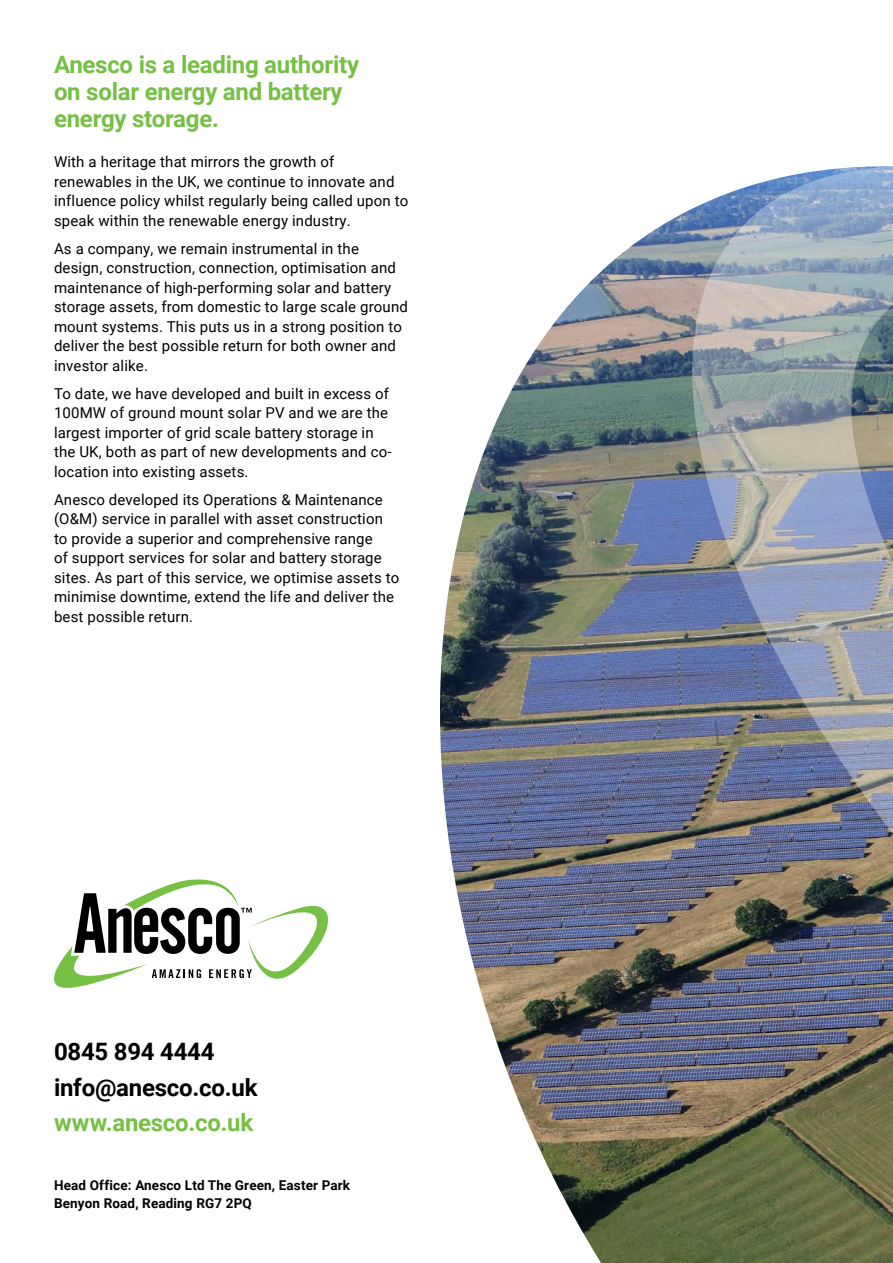
<style>
.page{position:relative;width:893px;height:1263px;background:#fff}
.page>*{position:absolute;margin:0;border:0;box-sizing:border-box;transform-origin:0 0}
.t1{font:700 24px/27px "Roboto";letter-spacing:-.01em;color:#75c045}
.t2{font:700 24px/35.5px "Roboto";letter-spacing:-.01em;color:#000}
.t3{font:15px/19.5px "Roboto";letter-spacing:.01em;color:#000}
.t4{font:700 13.5px/18px "Roboto";letter-spacing:.01em;color:#000}
</style>
<div class="page">
<img style="left:440px;top:209px;width:453px;height:1054px">
<img style="left:691px;top:166px;width:202px;height:1064px">
<svg style="left:54px;top:879px;width:274px;height:109px"></svg>
<h1 class="t1" style="left:54px;top:52px;width:307px">Anesco is a leading authority on solar energy and battery energy storage.</h1>
<p class="t3" style="left:54px;top:153px;width:356px">With a heritage that mirrors the growth of renewables in the UK, we continue to innovate and influence policy whilst regularly being called upon to speak within the renewable energy industry.</p>
<p class="t3" style="left:54px;top:240px;width:355px">As a company, we remain instrumental in the design, construction, connection, optimisation and maintenance of high-performing solar and battery storage assets, from domestic to large scale ground mount systems. This puts us in a strong position to deliver the best possible return for both owner and investor alike.</p>
<p class="t3" style="left:54px;top:385px;width:339px">To date, we have developed and built in excess of 100MW of ground mount solar PV and we are the largest importer of grid scale battery storage in the UK, both as part of new developments and co&shy;location into existing assets.</p>
<p class="t3" style="left:54px;top:491px;width:347px">Anesco developed its Operations &amp; Maintenance (O&amp;M) service in parallel with asset construction to provide a superior and comprehensive range<br>of support services for solar and battery storage sites. As part of this service, we optimise assets to minimise downtime, extend the life and deliver the best possible return.</p>
<h1 class="t2" style="left:54px;top:1036px;width:205px">0845 894 4444 info@anesco.co.uk</h1>
<h1 class="t1" style="left:54px;top:1111px;width:201px">www.anesco.co.uk</h1>
<p class="t4" style="left:54px;top:1177px;width:298px">Head Office: Anesco Ltd The Green, Easter Park<br>Benyon Road, Reading RG7 2PQ</p>
</div>
